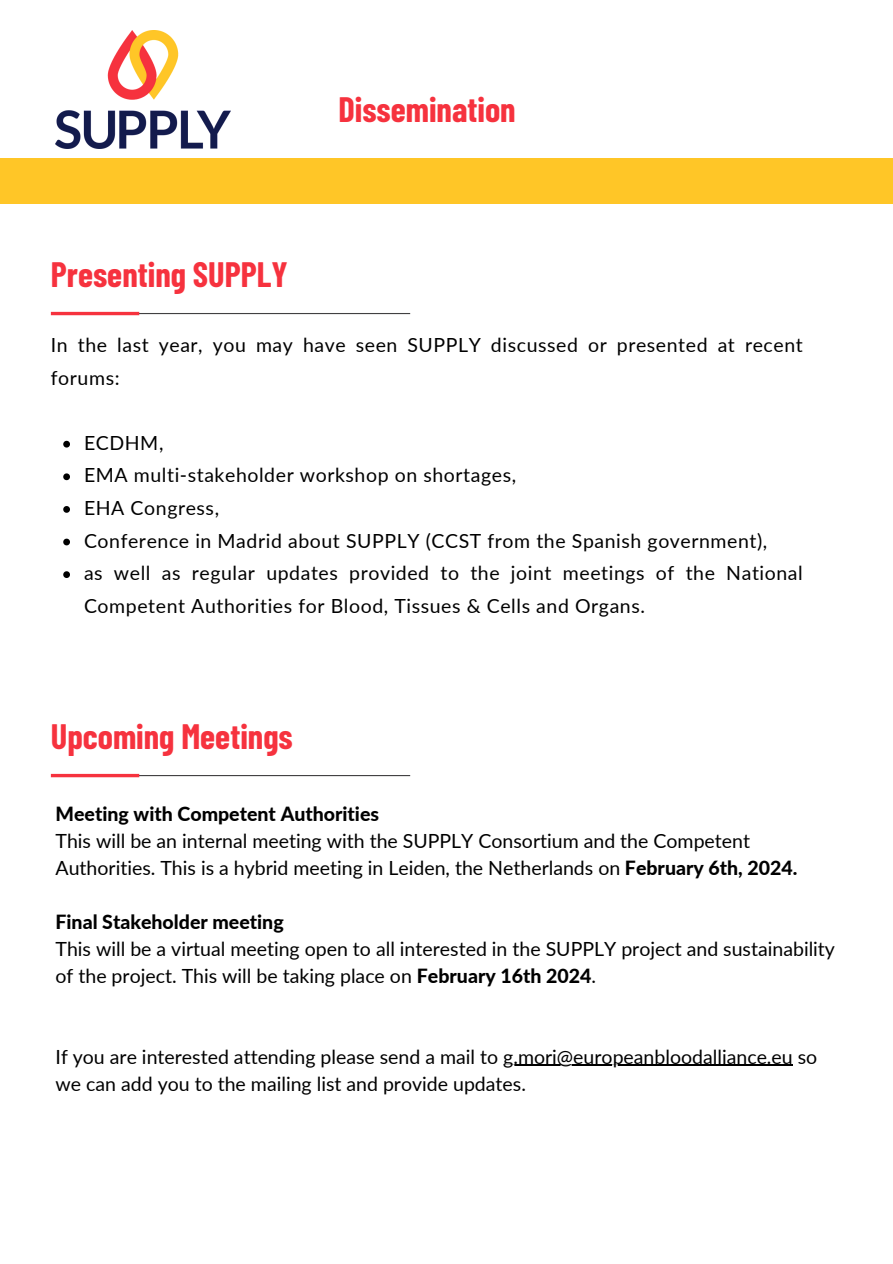
<style>
.page{position:relative;width:893px;height:1264px;background:#fff}
.page>*{position:absolute;margin:0;border:0;box-sizing:border-box;transform-origin:0 0}
.t1{font:700 34.5px "Barlow Condensed";color:#f6323e}
.t2{font:19.5px/27px "Lato";color:#000}
.t3{font:19.5px/32.5px "Lato";letter-spacing:.03em;color:#000}
.t4{font:800 19.5px "Lato";color:#000}
.s1{font-weight:800}
</style>
<div class="page">
<img style="left:56px;top:30px;width:175px;height:118px">
<div style="left:0;top:158px;width:892px;height:46px;background:#ffc627"></div>
<hr style="left:503px;top:1064px;width:289px;height:1px;background:#000">
<hr style="left:53px;top:313px;width:357px;height:1px;background:#414042">
<hr style="left:51px;top:312px;width:88px;height:3px;background:#f6323e">
<svg style="left:63px;top:441px;width:7px;height:6px"></svg>
<svg style="left:63px;top:473px;width:7px;height:7px"></svg>
<svg style="left:63px;top:506px;width:7px;height:7px"></svg>
<svg style="left:63px;top:538px;width:7px;height:7px"></svg>
<svg style="left:63px;top:571px;width:7px;height:7px"></svg>
<hr style="left:53px;top:775px;width:357px;height:1px;background:#414042">
<hr style="left:51px;top:774px;width:88px;height:3px;background:#f6323e">
<p class="t1" style="left:338px;top:88px;width:179px">Dissemination</p>
<p class="t1" style="left:51px;top:252px;width:238px">Presenting SUPPLY</p>
<p class="t3" style="left:51px;top:328px;width:753px">In the last year, you may have seen SUPPLY discussed or presented at recent forums:</p>
<p class="t2" style="left:84px;top:429px;width:81px">ECDHM,</p>
<p class="t3" style="left:84px;top:458px;width:433px">EMA multi-stakeholder workshop on shortages,</p>
<p class="t3" style="left:84px;top:491px;width:137px">EHA Congress,</p>
<p class="t3" style="left:84px;top:524px;width:684px">Conference in Madrid about SUPPLY (CCST from the Spanish government),</p>
<p class="t3" style="left:84px;top:556px;width:720px">as well as regular updates provided to the joint meetings of the National<br>Competent Authorities for Blood, Tissues &amp; Cells and Organs.</p>
<p class="t1" style="left:51px;top:714px;width:243px">Upcoming Meetings</p>
<p class="t4" style="left:56px;top:801px;width:325px">Meeting with Competent Authorities</p>
<p class="t2" style="left:56px;top:826px;width:743px">This will be an internal meeting with the SUPPLY Consortium and the Competent<br>Authorities. This is a hybrid meeting in Leiden, the Netherlands on <span class="s1">February 6th, 2024.</span></p>
<p class="t4" style="left:56px;top:909px;width:230px">Final Stakeholder meeting</p>
<p class="t2" style="left:56px;top:934px;width:781px">This will be a virtual meeting open to all interested in the SUPPLY project and sustainability of the project. This will be taking place on <span class="s1">February 16th 2024</span>.</p>
<p class="t2" style="left:56px;top:1042px;width:763px">If you are interested attending please send a mail to g.mori@europeanbloodalliance.eu so we can add you to the mailing list and provide updates.</p>
</div>
